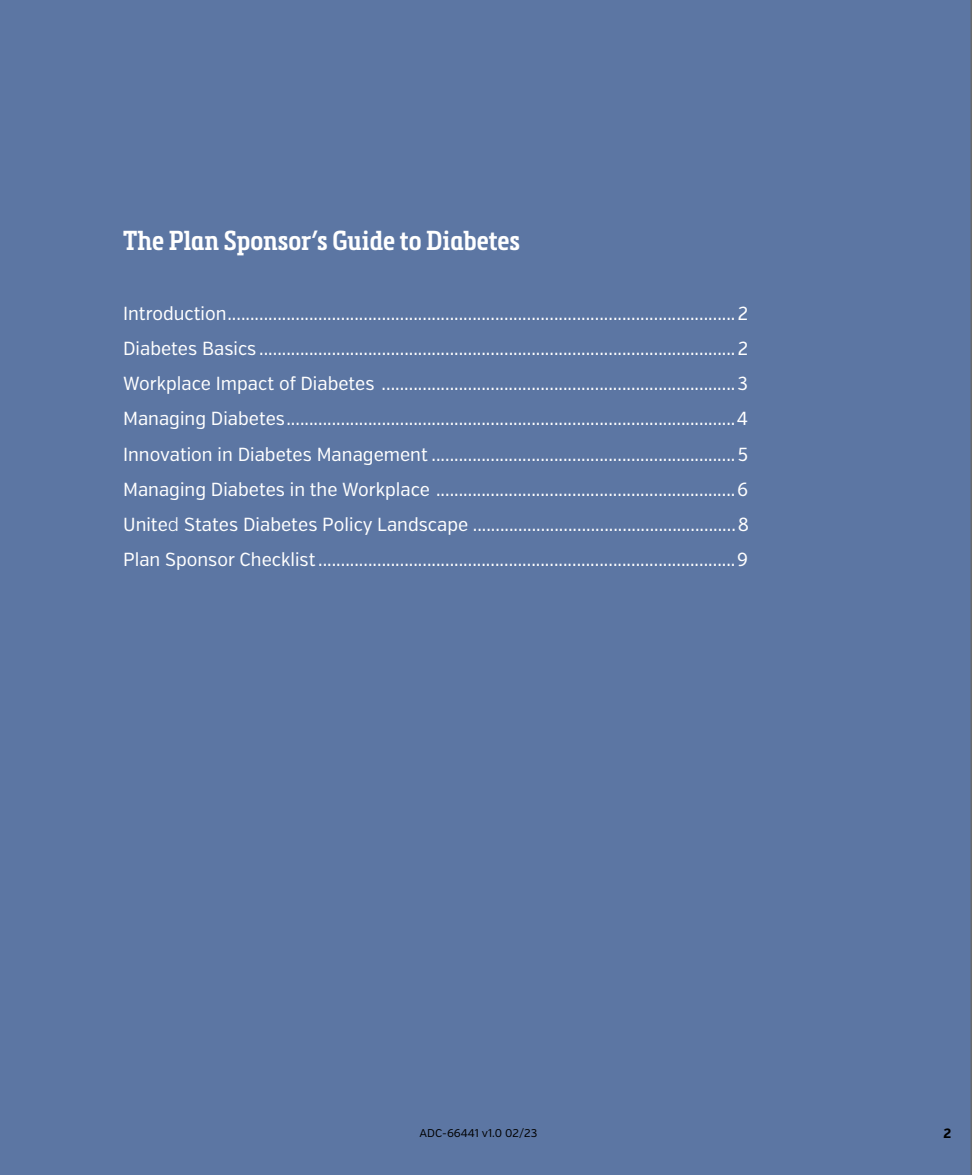
<style>
.page{position:relative;width:972px;height:1175px;background:#fff}
.page>*{position:absolute;margin:0;border:0;box-sizing:border-box;transform-origin:0 0}
.t1{font:600 27px "Metronic Slab Narrow";color:#fff}
.t2{font:condensed 18.9px/35.1px "Verb";color:#fff;text-align:justify}
.t3{font:700 condensed 13.5px "Verb";color:#000}
.t4{font:11.25px "Verb";color:#000}
.s1{font-weight:300;font-stretch:normal}
</style>
<div class="page">
<div style="left:0;top:0;width:972px;height:1174px;background:#5c76a3"></div>
<h1 class="t1" style="left:123px;top:224px;width:398px">The Plan Sponsor’s Guide to Diabetes</h1>
<p class="t2" style="left:123px;top:296px;width:627px">Introduction................................................................................................................2<br>Diabetes Basics .........................................................................................................2<br>Workplace Impact of Diabetes ..............................................................................3<br>Managing Diabetes...................................................................................................4<br>Innovation in Diabetes Management ...................................................................5<br>Managing Diabetes in the Workplace ..................................................................6<br>Unite<span class="s1">d</span> States Diabetes Policy Landscape ..........................................................8<br>Plan Sponsor Checklist............................................................................................9</p>
<p class="t4" style="left:427px;top:1124px;width:119px">ADC-66441 v1.0 02/23</p>
<p class="t4" style="left:420px;top:1126px;width:119px">ADC-66441 v1.0 02/23</p>
<p class="t3" style="left:944px;top:1125px;width:9px">2</p>
</div>
